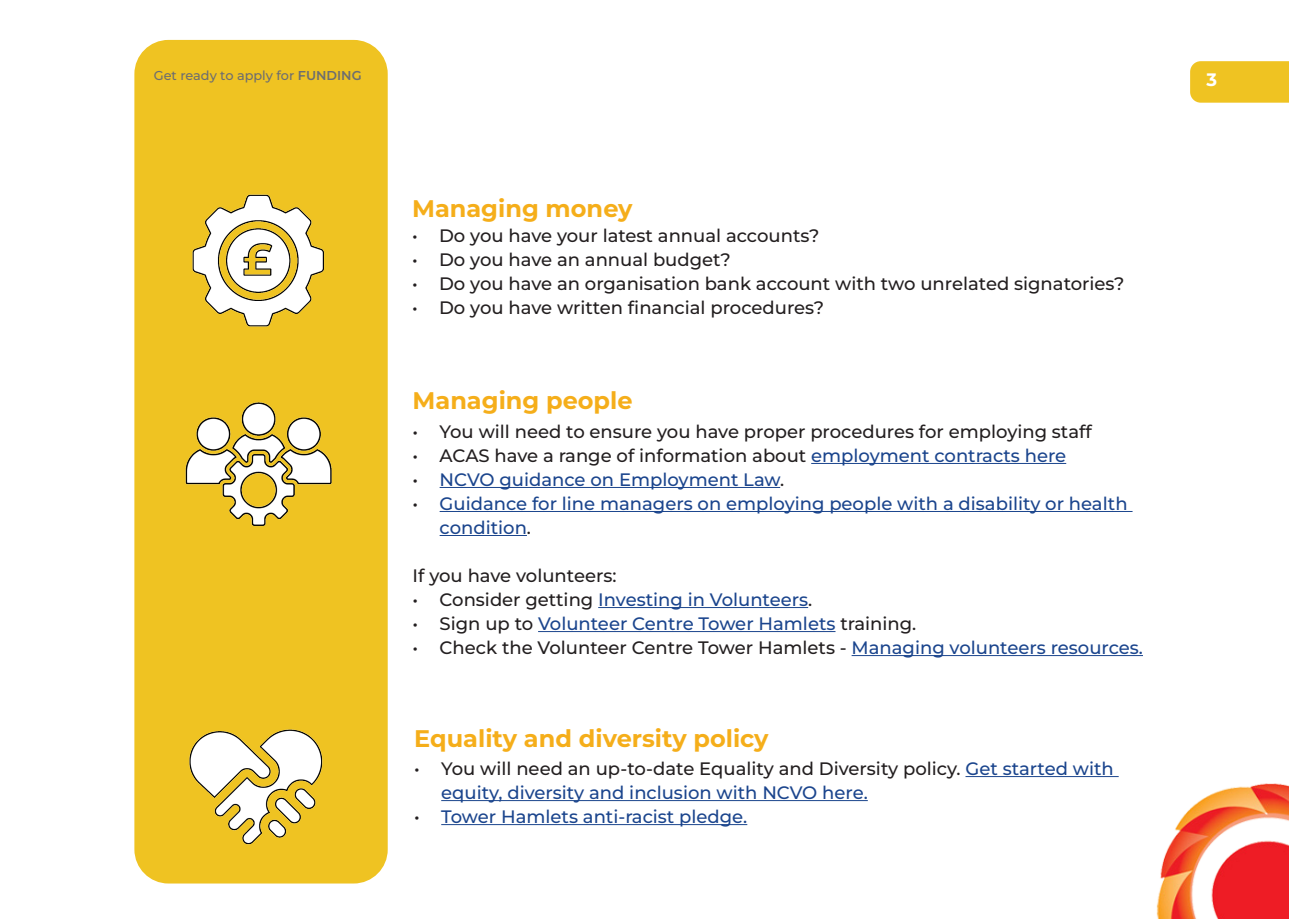
<style>
.page{position:relative;width:1289px;height:919px;background:#fff}
.page>*{position:absolute;margin:0;border:0;box-sizing:border-box;transform-origin:0 0}
.t1{font:700 24px "Montserrat";color:#f5ae1a}
.t2{font:500 18px "Montserrat";color:#231f20}
.t3{font:500 18px/24px "Montserrat";color:#1b458d}
.t4{font:700 18px "Montserrat";color:#fff}
.t5{font:500 12.9px "Montserrat";color:#6c6d70}
.s1{font-weight:600}
.s2{color:#1b458d}
.s3{color:#231f20}
</style>
<div class="page">
<div style="left:134px;top:40px;width:254px;height:843px;background:#efc322;border-radius:34px"></div>
<div style="left:1190px;top:61px;width:98px;height:42px;background:#efc322"></div>
<hr style="left:965px;top:776px;width:153px;height:1px;background:#1b458d">
<hr style="left:441px;top:800px;width:426px;height:1px;background:#1b458d">
<hr style="left:441px;top:824px;width:306px;height:1px;background:#1b458d">
<img style="left:189px;top:729px;width:134px;height:116px">
<img style="left:185px;top:402px;width:147px;height:125px">
<hr style="left:811px;top:463px;width:255px;height:1px;background:#1b458d">
<hr style="left:439px;top:487px;width:341px;height:1px;background:#1b458d">
<hr style="left:439px;top:511px;width:693px;height:1px;background:#1b458d">
<hr style="left:439px;top:535px;width:88px;height:1px;background:#1b458d">
<hr style="left:598px;top:607px;width:210px;height:1px;background:#1b458d">
<hr style="left:538px;top:631px;width:297px;height:1px;background:#1b458d">
<hr style="left:851px;top:655px;width:291px;height:1px;background:#1b458d">
<img style="left:192px;top:194px;width:133px;height:133px">
<img style="left:1156px;top:783px;width:132px;height:135px">
<p class="t5" style="left:154px;top:67px;width:209px">Get ready to apply for <span class="s1">FUNDING</span></p>
<p class="t1" style="left:412px;top:191px;width:222px">Managing money</p>
<p class="t2" style="left:412px;top:223px;width:409px">• Do you have your latest annual accounts?</p>
<p class="t2" style="left:412px;top:247px;width:320px">• Do you have an annual budget?</p>
<p class="t2" style="left:412px;top:271px;width:714px">• Do you have an organisation bank account with two unrelated signatories?</p>
<p class="t2" style="left:412px;top:295px;width:413px">• Do you have written financial procedures?</p>
<p class="t1" style="left:412px;top:383px;width:221px">Managing people</p>
<p class="t2" style="left:412px;top:418px;width:680px">• You will need to ensure you have proper procedures for employing staff</p>
<p class="t2" style="left:412px;top:442px;width:655px">• ACAS have a range of information about <span class="s2">employment contracts here</span></p>
<p class="t3" style="left:412px;top:466px;width:373px"><span class="s3">•</span> NCVO guidance on Employment Law<span class="s3">.</span></p>
<p class="t3" style="left:439px;top:490px;width:689px;text-indent:-27px"><span class="s3">•</span> Guidance for line managers on employing people with a disability or health condition<span class="s3">.</span></p>
<p class="t2" style="left:412px;top:562px;width:205px">If you have volunteers:</p>
<p class="t3" style="left:412px;top:586px;width:401px"><span class="s3">• Consider getting</span> Investing in Volunteers<span class="s3">.</span></p>
<p class="t3" style="left:412px;top:610px;width:505px"><span class="s3">• Sign up to</span> Volunteer Centre Tower Hamlets <span class="s3">training.</span></p>
<p class="t2" style="left:412px;top:634px;width:732px">• Check the Volunteer Centre Tower Hamlets - <span class="s2">Managing volunteers resources.</span></p>
<p class="t1" style="left:414px;top:720px;width:356px">Equality and diversity policy</p>
<p class="t3" style="left:441px;top:755px;width:674px;text-indent:-27px"><span class="s3">• You will need an up-to-date Equality and Diversity policy.</span> Get started with equity, diversity and inclusion with NCVO here.</p>
<p class="t3" style="left:414px;top:803px;width:334px"><span class="s3">•</span> Tower Hamlets anti-racist pledge.</p>
<p class="t4" style="left:1206px;top:67px;width:12px">3</p>
</div>
